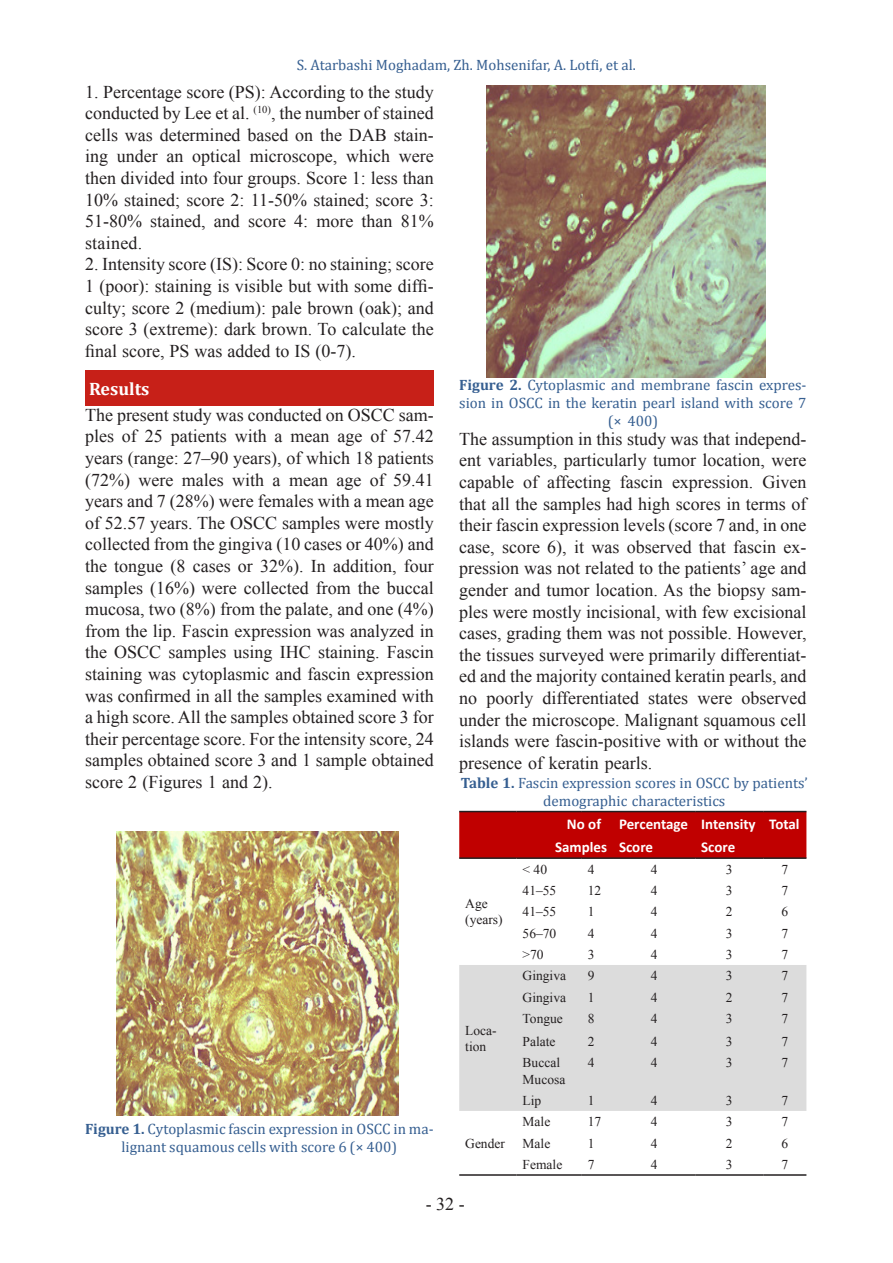
<style>
.page{position:relative;width:893px;height:1263px;background:#fff}
.page>*{position:absolute;margin:0;border:0;box-sizing:border-box;transform-origin:0 0}
.t1{font:18px/21.6px "Times New Roman";color:#231f20;text-align:justify}
.t2{font:700 18px "Cambria";color:#fff}
.t3{font:15px/18px "Cambria";color:#365f91;text-align:center}
.t4{font:700 15px "Calibri";color:#fff}
.t5{font:13.5px/16.2px "Times New Roman";color:#231f20}
.s1{font-weight:700}
</style>
<div class="page">
<div style="left:85px;top:370px;width:349px;height:35px;background:#c72018"></div>
<img style="left:117px;top:831px;width:281px;height:284px">
<img style="left:487px;top:86px;width:278px;height:291px">
<div style="left:459px;top:812px;width:347px;height:45px;background:#c00000"></div>
<div style="left:459px;top:965px;width:347px;height:146px;background:#dcdcdc"></div>
<hr style="left:459px;top:1174px;width:58px;height:2px;background:#231f20">
<hr style="left:517px;top:1174px;width:65px;height:2px;background:#231f20">
<hr style="left:582px;top:1174px;width:31px;height:2px;background:#231f20">
<hr style="left:613px;top:1174px;width:82px;height:2px;background:#231f20">
<hr style="left:695px;top:1174px;width:68px;height:2px;background:#231f20">
<hr style="left:763px;top:1174px;width:43px;height:2px;background:#231f20">
<hr style="left:459px;top:811px;width:58px;height:1px;background:#231f20">
<hr style="left:517px;top:811px;width:65px;height:1px;background:#231f20">
<hr style="left:582px;top:811px;width:31px;height:1px;background:#231f20">
<hr style="left:613px;top:811px;width:82px;height:1px;background:#231f20">
<hr style="left:695px;top:811px;width:68px;height:1px;background:#231f20">
<hr style="left:763px;top:811px;width:43px;height:1px;background:#231f20">
<hr style="left:459px;top:857px;width:58px;height:2px;background:#231f20">
<hr style="left:517px;top:857px;width:65px;height:2px;background:#231f20">
<hr style="left:582px;top:857px;width:31px;height:2px;background:#231f20">
<hr style="left:613px;top:857px;width:82px;height:2px;background:#231f20">
<hr style="left:695px;top:857px;width:68px;height:2px;background:#231f20">
<hr style="left:763px;top:857px;width:43px;height:2px;background:#231f20">
<p class="t3" style="left:297px;top:55px;width:341px">S. Atarbashi Moghadam, Zh. Mohsenifar, A. Lotfi, et al.</p>
<p class="t1" style="left:85px;top:80px;width:350px">1. Percentage score (PS): According to the study conducted by Lee et al. <sup>(10)</sup>, the number of stained cells was determined based on the DAB stain&shy;ing under an optical microscope, which were then divided into four groups. Score 1: less than 10% stained; score 2: 11-50% stained; score 3:<br>51-80% stained, and score 4: more than 81% stained.</p>
<p class="t1" style="left:85px;top:253px;width:350px">2. Intensity score (IS): Score 0: no staining; score 1 (poor): staining is visible but with some diffi&shy;culty; score 2 (medium): pale brown (oak); and score 3 (extreme): dark brown. To calculate the final score, PS was added to IS (0-7).</p>
<p class="t2" style="left:89px;top:376px;width:62px">Results</p>
<p class="t1" style="left:85px;top:404px;width:350px">The present study was conducted on OSCC sam&shy;ples of 25 patients with a mean age of 57.42 years (range: 27–90 years), of which 18 patients (72%) were males with a mean age of 59.41 years and 7 (28%) were females with a mean age of 52.57 years. The OSCC samples were mostly collected from the gingiva (10 cases or 40%) and the tongue (8 cases or 32%). In addition, four samples (16%) were collected from the buccal mucosa, two (8%) from the palate, and one (4%) from the lip. Fascin expression was analyzed in the OSCC samples using IHC staining. Fascin staining was cytoplasmic and fascin expression was confirmed in all the samples examined with a high score. All the samples obtained score 3 for their percentage score. For the intensity score, 24 samples obtained score 3 and 1 sample obtained score 2 (Figures 1 and 2).</p>
<p class="t3" style="left:459px;top:376px;width:349px"><span class="s1">Figure 2.</span> Cytoplasmic and membrane fascin expres&shy;sion in OSCC in the keratin pearl island with score 7 (× 400)</p>
<p class="t1" style="left:459px;top:428px;width:349px">The assumption in this study was that independ&shy;ent variables, particularly tumor location, were capable of affecting fascin expression. Given that all the samples had high scores in terms of their fascin expression levels (score 7 and, in one case, score 6), it was observed that fascin ex&shy;pression was not related to the patients’ age and gender and tumor location. As the biopsy sam&shy;ples were mostly incisional, with few excisional cases, grading them was not possible. However, the tissues surveyed were primarily differentiat&shy;ed and the majority contained keratin pearls, and no poorly differentiated states were observed under the microscope. Malignant squamous cell islands were fascin-positive with or without the presence of keratin pearls.</p>
<p class="t3" style="left:461px;top:774px;width:349px"><span class="s1">Table 1.</span> Fascin expression scores in OSCC by patients’ demographic characteristics</p>
<p class="t5" style="left:465px;top:895px;width:39px">Age (years)</p>
<p class="t3" style="left:85px;top:1120px;width:350px"><span class="s1">Figure 1.</span> Cytoplasmic fascin expression in OSCC in ma&shy;lignant squamous cells with score 6 (× 400)</p>
<p class="t5" style="left:465px;top:1022px;width:33px">Loca&shy;tion</p>
<p class="t5" style="left:465px;top:1135px;width:41px">Gender</p>
<p class="t1" style="left:426px;top:1192px;width:40px">- 32 -</p>
<p class="t4" style="left:567px;top:814px;width:36px">No of</p>
<p class="t4" style="left:619px;top:814px;width:71px">Percentage</p>
<p class="t4" style="left:701px;top:814px;width:56px">Intensity</p>
<p class="t4" style="left:769px;top:814px;width:32px">Total</p>
<p class="t4" style="left:555px;top:837px;width:53px">Samples</p>
<p class="t4" style="left:619px;top:837px;width:36px">Score</p>
<p class="t4" style="left:701px;top:837px;width:36px">Score</p>
<p class="t5" style="left:523px;top:861px;width:26px">&lt; 40</p>
<p class="t5" style="left:588px;top:861px;width:8px">4</p>
<p class="t5" style="left:651px;top:861px;width:8px">4</p>
<p class="t5" style="left:726px;top:861px;width:8px">3</p>
<p class="t5" style="left:781px;top:861px;width:8px">7</p>
<p class="t5" style="left:523px;top:882px;width:35px">41–55</p>
<p class="t5" style="left:588px;top:882px;width:15px">12</p>
<p class="t5" style="left:651px;top:882px;width:8px">4</p>
<p class="t5" style="left:726px;top:882px;width:8px">3</p>
<p class="t5" style="left:781px;top:882px;width:8px">7</p>
<p class="t5" style="left:523px;top:903px;width:35px">41–55</p>
<p class="t5" style="left:588px;top:903px;width:8px">1</p>
<p class="t5" style="left:651px;top:903px;width:8px">4</p>
<p class="t5" style="left:726px;top:903px;width:8px">2</p>
<p class="t5" style="left:781px;top:903px;width:8px">6</p>
<p class="t5" style="left:523px;top:925px;width:35px">56–70</p>
<p class="t5" style="left:588px;top:925px;width:8px">4</p>
<p class="t5" style="left:651px;top:925px;width:8px">4</p>
<p class="t5" style="left:726px;top:925px;width:8px">3</p>
<p class="t5" style="left:781px;top:925px;width:8px">7</p>
<p class="t5" style="left:523px;top:946px;width:23px">&gt;70</p>
<p class="t5" style="left:588px;top:946px;width:8px">3</p>
<p class="t5" style="left:651px;top:946px;width:8px">4</p>
<p class="t5" style="left:726px;top:946px;width:8px">3</p>
<p class="t5" style="left:781px;top:946px;width:8px">7</p>
<p class="t5" style="left:523px;top:967px;width:45px">Gingiva</p>
<p class="t5" style="left:588px;top:967px;width:8px">9</p>
<p class="t5" style="left:651px;top:967px;width:8px">4</p>
<p class="t5" style="left:726px;top:967px;width:8px">3</p>
<p class="t5" style="left:781px;top:967px;width:8px">7</p>
<p class="t5" style="left:523px;top:989px;width:45px">Gingiva</p>
<p class="t5" style="left:588px;top:989px;width:8px">1</p>
<p class="t5" style="left:651px;top:989px;width:8px">4</p>
<p class="t5" style="left:726px;top:989px;width:8px">2</p>
<p class="t5" style="left:781px;top:989px;width:8px">7</p>
<p class="t5" style="left:523px;top:1010px;width:42px">Tongue</p>
<p class="t5" style="left:588px;top:1010px;width:8px">8</p>
<p class="t5" style="left:651px;top:1010px;width:8px">4</p>
<p class="t5" style="left:726px;top:1010px;width:8px">3</p>
<p class="t5" style="left:781px;top:1010px;width:8px">7</p>
<p class="t5" style="left:523px;top:1033px;width:34px">Palate</p>
<p class="t5" style="left:588px;top:1033px;width:8px">2</p>
<p class="t5" style="left:651px;top:1033px;width:8px">4</p>
<p class="t5" style="left:726px;top:1033px;width:8px">3</p>
<p class="t5" style="left:781px;top:1033px;width:8px">7</p>
<p class="t5" style="left:523px;top:1054px;width:44px">Buccal<br>Mucosa</p>
<p class="t5" style="left:588px;top:1054px;width:8px">4</p>
<p class="t5" style="left:651px;top:1054px;width:8px">4</p>
<p class="t5" style="left:726px;top:1054px;width:8px">3</p>
<p class="t5" style="left:781px;top:1054px;width:8px">7</p>
<p class="t5" style="left:523px;top:1092px;width:20px">Lip</p>
<p class="t5" style="left:588px;top:1092px;width:8px">1</p>
<p class="t5" style="left:651px;top:1092px;width:8px">4</p>
<p class="t5" style="left:726px;top:1092px;width:8px">3</p>
<p class="t5" style="left:781px;top:1092px;width:8px">7</p>
<p class="t5" style="left:523px;top:1113px;width:29px">Male</p>
<p class="t5" style="left:588px;top:1113px;width:15px">17</p>
<p class="t5" style="left:651px;top:1113px;width:8px">4</p>
<p class="t5" style="left:726px;top:1113px;width:8px">3</p>
<p class="t5" style="left:781px;top:1113px;width:8px">7</p>
<p class="t5" style="left:523px;top:1135px;width:29px">Male</p>
<p class="t5" style="left:588px;top:1135px;width:8px">1</p>
<p class="t5" style="left:651px;top:1135px;width:8px">4</p>
<p class="t5" style="left:726px;top:1135px;width:8px">2</p>
<p class="t5" style="left:781px;top:1135px;width:8px">6</p>
<p class="t5" style="left:523px;top:1156px;width:41px">Female</p>
<p class="t5" style="left:588px;top:1156px;width:8px">7</p>
<p class="t5" style="left:651px;top:1156px;width:8px">4</p>
<p class="t5" style="left:726px;top:1156px;width:8px">3</p>
<p class="t5" style="left:781px;top:1156px;width:8px">7</p>
</div>
